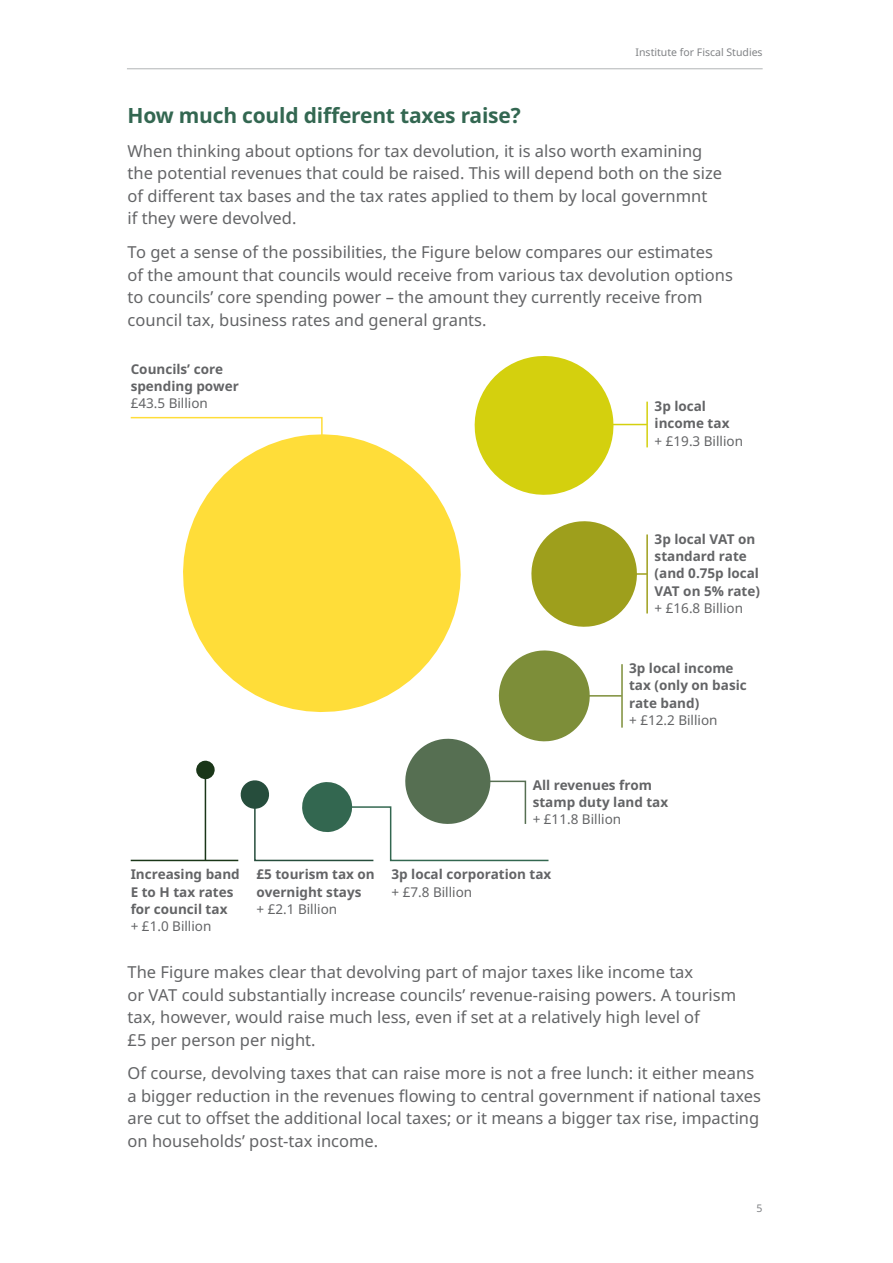
<style>
.page{position:relative;width:893px;height:1263px;background:#fff}
.page>*{position:absolute;margin:0;border:0;box-sizing:border-box;transform-origin:0 0}
.t1{font:700 21px "Noto Sans";letter-spacing:-.01em;color:#336751}
.t2{font:16.5px/22.5px "Noto Sans";color:#636466}
.t3{font:700 13.5px/17.2px "Noto Sans";color:#636466}
.t4{font:13.5px "Noto Sans";color:#636466}
.t5{font:10.5px "Noto Sans";color:#808285}
</style>
<div class="page">
<hr style="left:127px;top:68px;width:636px;height:1px;background:#b1b4b6">
<svg style="left:196px;top:760px;width:19px;height:20px"></svg>
<svg style="left:183px;top:434px;width:278px;height:251px;background:#ffe155"></svg>
<svg style="left:531px;top:521px;width:106px;height:106px"></svg>
<svg style="left:474px;top:356px;width:144px;height:139px"></svg>
<hr style="left:131px;top:860px;width:107px;height:1px;background:#1a3618">
<svg style="left:239px;top:647px;width:351px;height:215px"></svg>
<hr style="left:557px;top:424px;width:90px;height:1px;background:#d4d00e">
<hr style="left:646px;top:402px;width:2px;height:45px;background:#d4d00e">
<hr style="left:557px;top:573px;width:90px;height:2px;background:#9e9f1c">
<hr style="left:646px;top:534px;width:2px;height:79px;background:#9e9f1c">
<hr style="left:532px;top:695px;width:90px;height:2px;background:#7d8e39">
<hr style="left:621px;top:664px;width:2px;height:64px;background:#7d8e39">
<hr style="left:205px;top:770px;width:1px;height:90px;background:#1a3618">
<svg style="left:130px;top:416px;width:193px;height:121px"></svg>
<p class="t5" style="left:636px;top:45px;width:129px">Institute for Fiscal Studies</p>
<p class="t1" style="left:128px;top:101px;width:395px">How much could different taxes raise?</p>
<p class="t2" style="left:128px;top:139px;width:596px">When thinking about options for tax devolution, it is also worth examining the potential revenues that could be raised. This will depend both on the size of different tax bases and the tax rates applied to them by local governmnt<br>if they were devolved.</p>
<p class="t2" style="left:128px;top:240px;width:607px">To get a sense of the possibilities, the Figure below compares our estimates<br>of the amount that councils would receive from various tax devolution options to councils’ core spending power – the amount they currently receive from council tax, business rates and general grants.</p>
<p class="t3" style="left:131px;top:360px;width:110px">Councils’ core spending power</p>
<p class="t4" style="left:131px;top:394px;width:79px">£43.5 Billion</p>
<p class="t3" style="left:655px;top:397px;width:76px">3p local income tax</p>
<p class="t4" style="left:655px;top:432px;width:90px">+ £19.3 Billion</p>
<p class="t3" style="left:655px;top:530px;width:107px">3p local VAT on standard rate (and 0.75p local<br>VAT on 5% rate)</p>
<p class="t4" style="left:655px;top:599px;width:90px">+ £16.8 Billion</p>
<p class="t3" style="left:629px;top:659px;width:119px">3p local income tax (only on basic rate band)</p>
<p class="t4" style="left:629px;top:711px;width:90px">+ £12.2 Billion</p>
<p class="t3" style="left:131px;top:865px;width:111px">Increasing band<br>E to H tax rates for council tax</p>
<p class="t4" style="left:131px;top:917px;width:82px">+ £1.0 Billion</p>
<p class="t3" style="left:256px;top:865px;width:120px">£5 tourism tax on overnight stays</p>
<p class="t4" style="left:256px;top:900px;width:82px">+ £2.1 Billion</p>
<p class="t3" style="left:533px;top:776px;width:137px">All revenues from stamp duty land tax</p>
<p class="t4" style="left:533px;top:810px;width:90px">+ £11.8 Billion</p>
<p class="t3" style="left:391px;top:865px;width:161px">3p local corporation tax</p>
<p class="t4" style="left:391px;top:882px;width:82px">+ £7.8 Billion</p>
<p class="t2" style="left:128px;top:960px;width:610px">The Figure makes clear that devolving part of major taxes like income tax<br>or VAT could substantially increase councils’ revenue-raising powers. A tourism tax, however, would raise much less, even if set at a relatively high level of<br>£5 per person per night.</p>
<p class="t2" style="left:128px;top:1062px;width:635px">Of course, devolving taxes that can raise more is not a free lunch: it either means a bigger reduction in the revenues flowing to central government if national taxes are cut to offset the additional local taxes; or it means a bigger tax rise, impacting on households’ post-tax income.</p>
<p class="t5" style="left:757px;top:1201px;width:8px">5</p>
</div>
